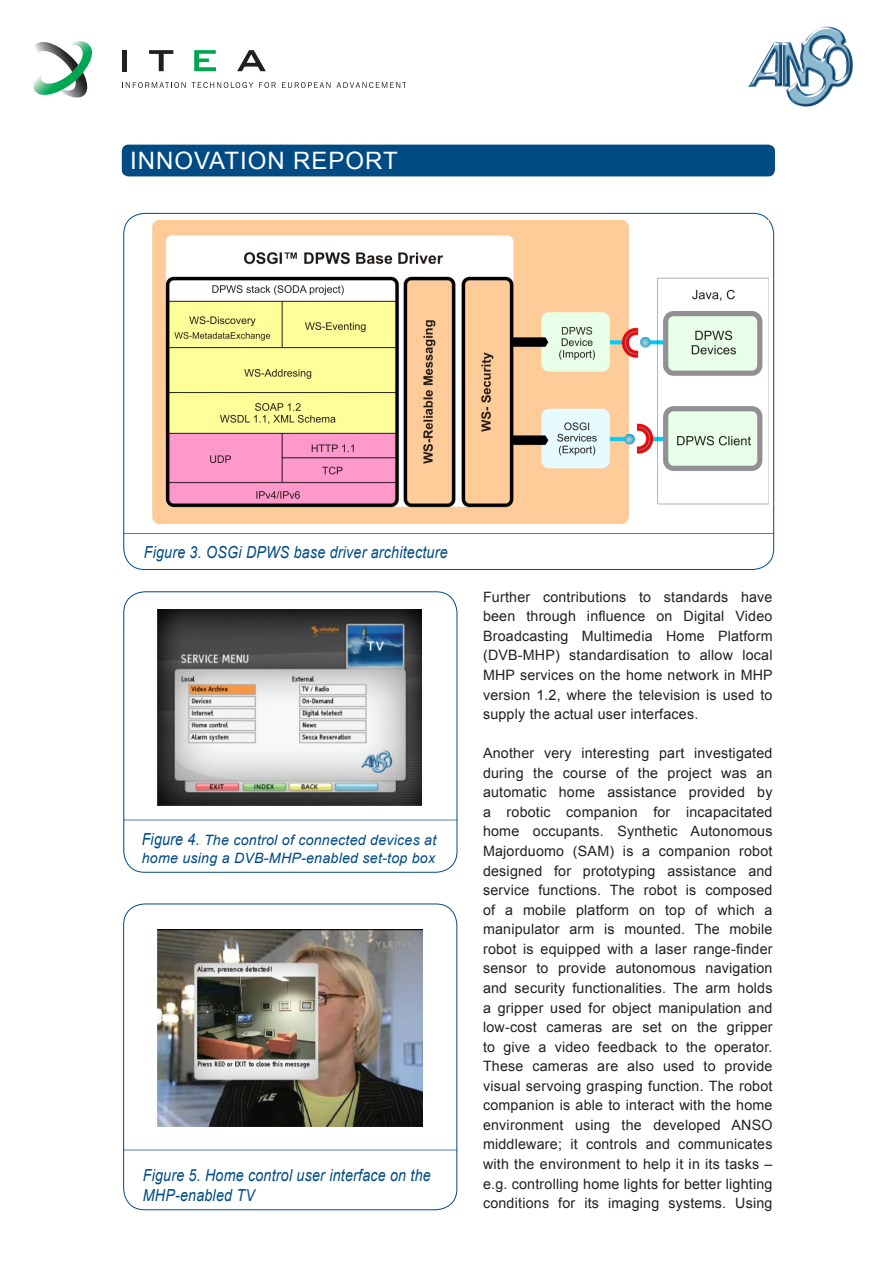
<style>
.page{position:relative;width:893px;height:1263px;background:#fff}
.page>*{position:absolute;margin:0;border:0;box-sizing:border-box;transform-origin:0 0}
.t1{font:24px "Arial";letter-spacing:.04em;color:#fff}
.picture_capture{font:italic 16.65px/20px "Arial";letter-spacing:.015em;color:#004b84;scale:.86 1}
.Bodytext{font:14.25px/19.5px "Arial";letter-spacing:.015em;color:#231f20;text-align:justify}
.picture_capture-2{font:italic 14.25px "Arial";letter-spacing:.015em;color:#004b84}
.s1{font-size:16.65px}
</style>
<div class="page">
<div style="left:122px;top:145px;width:653px;height:31px;background:#004b84;border-radius:7px"></div>
<svg style="left:122px;top:82px;width:64px;height:6px"></svg>
<svg style="left:192px;top:82px;width:61px;height:6px"></svg>
<svg style="left:259px;top:82px;width:17px;height:6px"></svg>
<svg style="left:282px;top:82px;width:48px;height:6px"></svg>
<svg style="left:337px;top:82px;width:69px;height:6px"></svg>
<div style="left:122px;top:50px;width:5px;height:21px;background:#231f20"></div>
<svg style="left:149px;top:50px;width:24px;height:21px"></svg>
<svg style="left:237px;top:50px;width:29px;height:21px"></svg>
<svg style="left:194px;top:50px;width:22px;height:21px"></svg>
<svg style="left:33px;top:41px;width:60px;height:57px"></svg>
<img style="left:748px;top:27px;width:105px;height:80px">
<hr style="left:124px;top:533px;width:650px;height:1px;background:#557cac">
<img style="left:153px;top:221px;width:616px;height:303px">
<hr style="left:124px;top:820px;width:333px;height:1px;background:#557cac">
<div style="left:123px;top:591px;width:334px;height:282px;border:1px solid #004b84;border-radius:21px"></div>
<img style="left:157px;top:610px;width:265px;height:196px">
<img style="left:157px;top:930px;width:266px;height:196px">
<hr style="left:124px;top:1150px;width:333px;height:1px;background:#557cac">
<div style="left:123px;top:904px;width:334px;height:306px;border:1px solid #004b84;border-radius:21px"></div>
<h1 class="t1" style="left:130px;top:145px;width:269px">INNOVATION REPORT</h1>
<p class="picture_capture" style="left:144px;top:542px;width:355px">Figure 3. OSGi DPWS base driver architecture</p>
<p class="picture_capture-2" style="left:142px;top:830px;width:296px"><span class="s1">Figure 4.</span> The control of connected devices at</p>
<p class="picture_capture-2" style="left:142px;top:848px;width:295px">home using a DVB-MHP-enabled set-top box</p>
<p class="picture_capture" style="left:143px;top:1165px;width:336px">Figure 5. Home control user interface on the<br>MHP-enabled TV</p>
<p class="Bodytext" style="left:483px;top:587px;width:291px">Further contributions to standards have been through influence on Digital Video Broadcasting Multimedia Home Platform (DVB-MHP) standardisation to allow local MHP services on the home network in MHP version 1.2, where the television is used to supply the actual user interfaces.</p>
<p class="Bodytext" style="left:483px;top:744px;width:291px">Another very interesting part investigated during the course of the project was an automatic home assistance provided by a robotic companion for incapacitated home occupants. Synthetic Autonomous Majorduomo (SAM) is a companion robot designed for prototyping assistance and service functions. The robot is composed of a mobile platform on top of which a manipulator arm is mounted. The mobile robot is equipped with a laser range-finder sensor to provide autonomous navigation and security functionalities. The arm holds a gripper used for object manipulation and low-cost cameras are set on the gripper to give a video feedback to the operator.<br>These cameras are also used to provide visual servoing grasping function. The robot companion is able to interact with the home environment using the developed ANSO middleware; it controls and communicates with the environment to help it in its tasks – e.g. controlling home lights for better lighting conditions for its imaging systems. Using</p>
</div>
